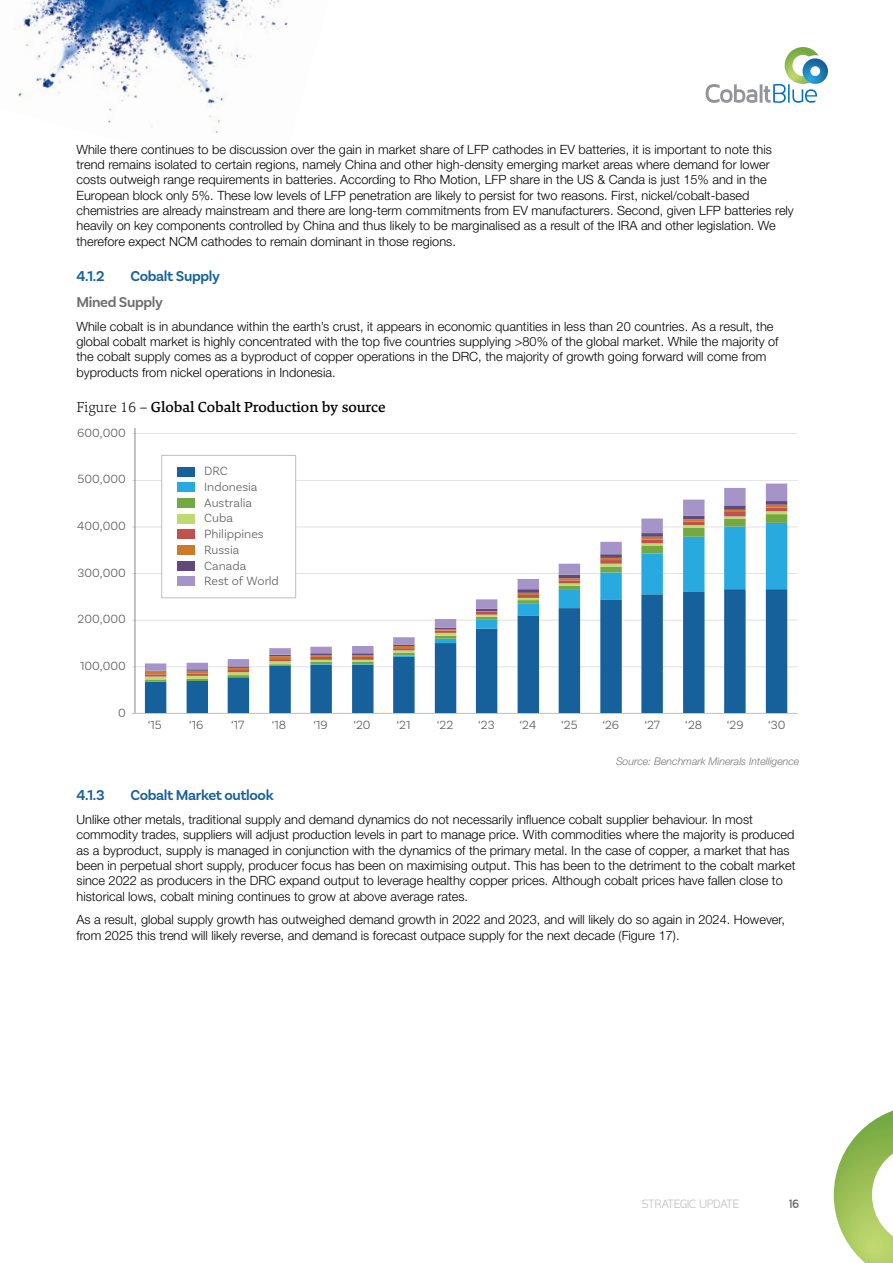
<style>
.page{position:relative;width:893px;height:1263px;background:#fff}
.page>*{position:absolute;margin:0;border:0;box-sizing:border-box;transform-origin:0 0}
.t1{font:600 15px "Basic Sans";letter-spacing:-.025em;color:#16609b}
.t2{font:500 15px "Danton";color:#000}
.t3{font:600 15px "Basic Sans";letter-spacing:-.025em;color:#6d6e71}
.t4{font:300 12.75px/15.3px "Helvetica Neue LT Pro";color:#000}
.t5{font:300 12.6px/15.8px "Basic Sans";color:#58595b}
.t6{font:300 12px "Cillop";color:#bcbec0}
.t7{font:700 12px "Cillop";color:#6d6e71}
.t8{font:italic 300 10.5px "Helvetica Neue LT Pro";color:#757779}
.s1{font-weight:200}
</style>
<div class="page">
<img style="left:15px;top:0;width:273px;height:133px">
<svg style="left:706px;top:47px;width:122px;height:56px"></svg>
<svg style="left:834px;top:1110px;width:59px;height:153px"></svg>
<hr style="left:135px;top:428px;width:1px;height:285px;background:#868686">
<hr style="left:132px;top:713px;width:665px;height:1px;background:#bcbec0">
<hr style="left:132px;top:620px;width:665px;height:1px;background:#bcbec0">
<hr style="left:132px;top:666px;width:665px;height:1px;background:#bcbec0">
<hr style="left:132px;top:573px;width:665px;height:1px;background:#bcbec0">
<hr style="left:132px;top:480px;width:665px;height:1px;background:#bcbec0">
<hr style="left:132px;top:527px;width:665px;height:1px;background:#bcbec0">
<hr style="left:132px;top:433px;width:665px;height:1px;background:#bcbec0">
<svg style="left:145px;top:682px;width:642px;height:31px;fill:#16609b"></svg>
<svg style="left:145px;top:671px;width:642px;height:10px"></svg>
<hr style="left:145px;top:676px;width:21px;height:3px;background:#c0da71">
<hr style="left:187px;top:676px;width:21px;height:3px;background:#c0da71">
<hr style="left:228px;top:672px;width:21px;height:3px;background:#c0da71">
<hr style="left:145px;top:674px;width:21px;height:2px;background:#c1514e">
<hr style="left:187px;top:674px;width:21px;height:2px;background:#c1514e">
<hr style="left:228px;top:670px;width:21px;height:2px;background:#c1514e">
<hr style="left:145px;top:671px;width:21px;height:3px;background:#cc792a">
<hr style="left:187px;top:671px;width:21px;height:3px;background:#cc792a">
<svg style="left:145px;top:671px;width:21px;height:1px"></svg>
<svg style="left:145px;top:484px;width:642px;height:187px"></svg>
<div style="left:162px;top:455px;width:134px;height:143px;background:#fff"></div>
<div style="left:161px;top:455px;width:135px;height:143px;border:1px solid #bcbec0"></div>
<div style="left:177px;top:498px;width:18px;height:10px;background:#73a842"></div>
<div style="left:177px;top:483px;width:18px;height:9px;background:#28aae1"></div>
<div style="left:177px;top:467px;width:18px;height:9px;background:#16609b"></div>
<div style="left:177px;top:514px;width:18px;height:9px;background:#c0da71"></div>
<div style="left:177px;top:561px;width:18px;height:9px;background:#614a7b"></div>
<div style="left:177px;top:545px;width:18px;height:10px;background:#cc792a"></div>
<div style="left:177px;top:530px;width:18px;height:9px;background:#c1514e"></div>
<div style="left:177px;top:577px;width:18px;height:9px;background:#a494c7"></div>
<p class="t4" style="left:77px;top:141px;width:719px">While there continues to be discussion over the gain in market share of LFP cathodes in EV batteries, it is important to note this trend remains isolated to certain regions, namely China and other high-density emerging market areas where demand for lower costs outweigh range requirements in batteries. According to Rho Motion, LFP share in the US &amp; Canda is just 15% and in the European block only 5%. These low levels of LFP penetration are likely to persist for two reasons. First, nickel/cobalt-based chemistries are already mainstream and there are long-term commitments from EV manufacturers. Second, given LFP batteries rely heavily on key components controlled by China and thus likely to be marginalised as a result of the IRA and other legislation. We therefore expect NCM cathodes to remain dominant in those regions.</p>
<p class="t1" style="left:77px;top:266px;width:30px">4.1.2</p>
<p class="t1" style="left:131px;top:266px;width:91px">Cobalt Supply</p>
<p class="t3" style="left:77px;top:293px;width:88px">Mined Supply</p>
<p class="t4" style="left:77px;top:318px;width:703px">While cobalt is in abundance within the earth’s crust, it appears in economic quantities in less than 20 countries. As a result, the global cobalt market is highly concentrated with the top five countries supplying &gt;80% of the global market. While the majority of the cobalt supply comes as a byproduct of copper operations in the DRC, the majority of growth going forward will come from byproducts from nickel operations in Indonesia.</p>
<p class="t2" style="left:77px;top:397px;width:310px"><span class="s1">Figure 16 –</span> Global Cobalt Production by source</p>
<p class="t5" style="left:77px;top:425px;width:50px">600,000</p>
<p class="t5" style="left:78px;top:471px;width:50px">500,000</p>
<p class="t5" style="left:77px;top:518px;width:50px">400,000</p>
<p class="t5" style="left:77px;top:564px;width:50px">300,000</p>
<p class="t5" style="left:78px;top:611px;width:50px">200,000</p>
<p class="t5" style="left:80px;top:658px;width:47px">100,000</p>
<p class="t5" style="left:118px;top:704px;width:9px">0</p>
<p class="t5" style="left:204px;top:463px;width:76px">DRC<br>Indonesia<br>Australia<br>Cuba<br>Philippines<br>Russia<br>Canada<br>Rest of World</p>
<p class="t5" style="left:148px;top:716px;width:16px">‘15</p>
<p class="t5" style="left:189px;top:716px;width:16px">‘16</p>
<p class="t5" style="left:231px;top:716px;width:15px">‘17</p>
<p class="t5" style="left:272px;top:716px;width:16px">‘18</p>
<p class="t5" style="left:313px;top:716px;width:16px">‘19</p>
<p class="t5" style="left:353px;top:716px;width:19px">‘20</p>
<p class="t5" style="left:397px;top:716px;width:15px">‘21</p>
<p class="t5" style="left:437px;top:716px;width:18px">‘22</p>
<p class="t5" style="left:478px;top:716px;width:18px">‘23</p>
<p class="t5" style="left:520px;top:716px;width:18px">‘24</p>
<p class="t5" style="left:561px;top:716px;width:18px">‘25</p>
<p class="t5" style="left:602px;top:716px;width:18px">‘26</p>
<p class="t5" style="left:644px;top:716px;width:17px">‘27</p>
<p class="t5" style="left:685px;top:716px;width:18px">‘28</p>
<p class="t5" style="left:727px;top:716px;width:18px">‘29</p>
<p class="t5" style="left:768px;top:716px;width:19px">‘30</p>
<p class="t8" style="left:616px;top:755px;width:185px">Source: Benchmark Minerals Intelligence</p>
<p class="t1" style="left:77px;top:786px;width:30px">4.1.3</p>
<p class="t1" style="left:131px;top:786px;width:145px">Cobalt Market outlook</p>
<p class="t4" style="left:77px;top:812px;width:720px">Unlike other metals, traditional supply and demand dynamics do not necessarily influence cobalt supplier behaviour. In most commodity trades, suppliers will adjust production levels in part to manage price. With commodities where the majority is produced as a byproduct, supply is managed in conjunction with the dynamics of the primary metal. In the case of copper, a market that has been in perpetual short supply, producer focus has been on maximising output. This has been to the detriment to the cobalt market since 2022 as producers in the DRC expand output to leverage healthy copper prices. Although cobalt prices have fallen close to historical lows, cobalt mining continues to grow at above average rates.</p>
<p class="t4" style="left:77px;top:912px;width:710px">As a result, global supply growth has outweighed demand growth in 2022 and 2023, and will likely do so again in 2024. However, from 2025 this trend will likely reverse, and demand is forecast outpace supply for the next decade (Figure 17).</p>
<p class="t6" style="left:642px;top:1197px;width:99px">STRATEGIC UPDATE</p>
<p class="t7" style="left:789px;top:1196px;width:12px">16</p>
</div>
